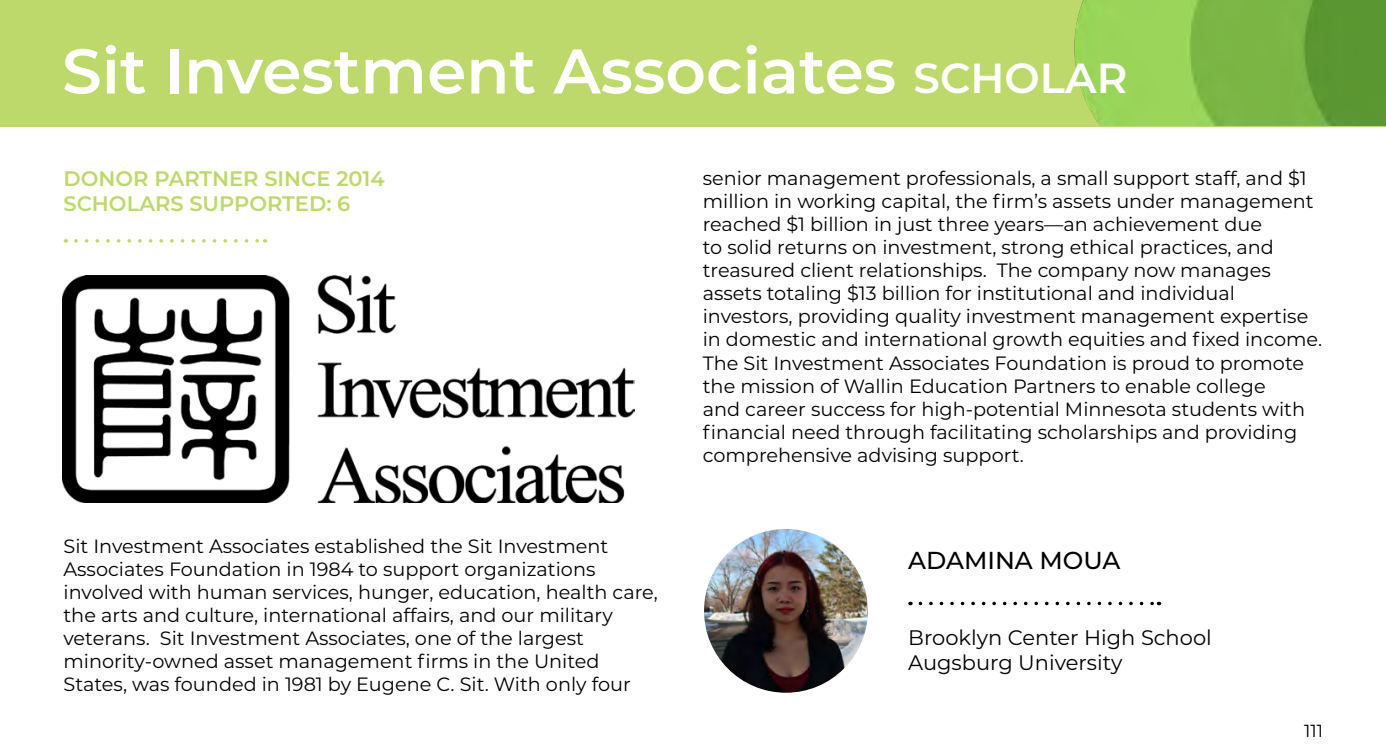
<style>
.page{position:relative;width:1386px;height:756px;background:#fff}
.page>*{position:absolute;margin:0;border:0;box-sizing:border-box;transform-origin:0 0}
.t1{font:600 63px "Montserrat";color:#fff}
.t2{font:500 24.5px "Montserrat";color:#000}
.t3{font:21px/25.2px "Montserrat";color:#000}
.t4{font:600 21px/25.2px "Montserrat";color:#bdd96c}
.t5{font:19.25px/23.1px "Montserrat";color:#000}
.t6{font:17.5px "Montserrat";color:#000}
.s1{font-size:42px}
</style>
<div class="page">
<div style="left:0;top:0;width:1386px;height:126px;background:#bdd96c"></div>
<img style="left:1074px;top:0;width:312px;height:126px">
<svg style="left:76px;top:239px;width:183px;height:4px"></svg>
<img style="left:62px;top:276px;width:572px;height:227px">
<svg style="left:920px;top:602px;width:233px;height:3px"></svg>
<img style="left:704px;top:529px;width:164px;height:164px;border-radius:82px">
<h1 class="t1" style="left:62px;top:26px;width:1067px">Sit Investment Associates <span class="s1">SCHOLAR</span></h1>
<p class="t4" style="left:64px;top:165px;width:323px">DONOR PARTNER SINCE 2014<br>SCHOLARS SUPPORTED: 6</p>
<p class="t5" style="left:64px;top:534px;width:596px">Sit Investment Associates established the Sit Investment Associates Foundation in 1984 to support organizations involved with human services, hunger, education, health care, the arts and culture, international affairs, and our military veterans. Sit Investment Associates, one of the largest minority-owned asset management firms in the United States, was founded in 1981 by Eugene C. Sit. With only four</p>
<p class="t5" style="left:703px;top:166px;width:621px">senior management professionals, a small support staff, and $1 million in working capital, the firm’s assets under management reached $1 billion in just three years—an achievement due<br>to solid returns on investment, strong ethical practices, and treasured client relationships. The company now manages assets totaling $13 billion for institutional and individual investors, providing quality investment management expertise in domestic and international growth equities and fixed income.<br>The Sit Investment Associates Foundation is proud to promote the mission of Wallin Education Partners to enable college<br>and career success for high-potential Minnesota students with financial need through facilitating scholarships and providing comprehensive advising support.</p>
<p class="t2" style="left:908px;top:543px;width:214px">ADAMINA MOUA</p>
<p class="t3" style="left:908px;top:624px;width:305px">Brooklyn Center High School<br>Augsburg University</p>
<p class="t6" style="left:1304px;top:719px;width:20px">111</p>
</div>
